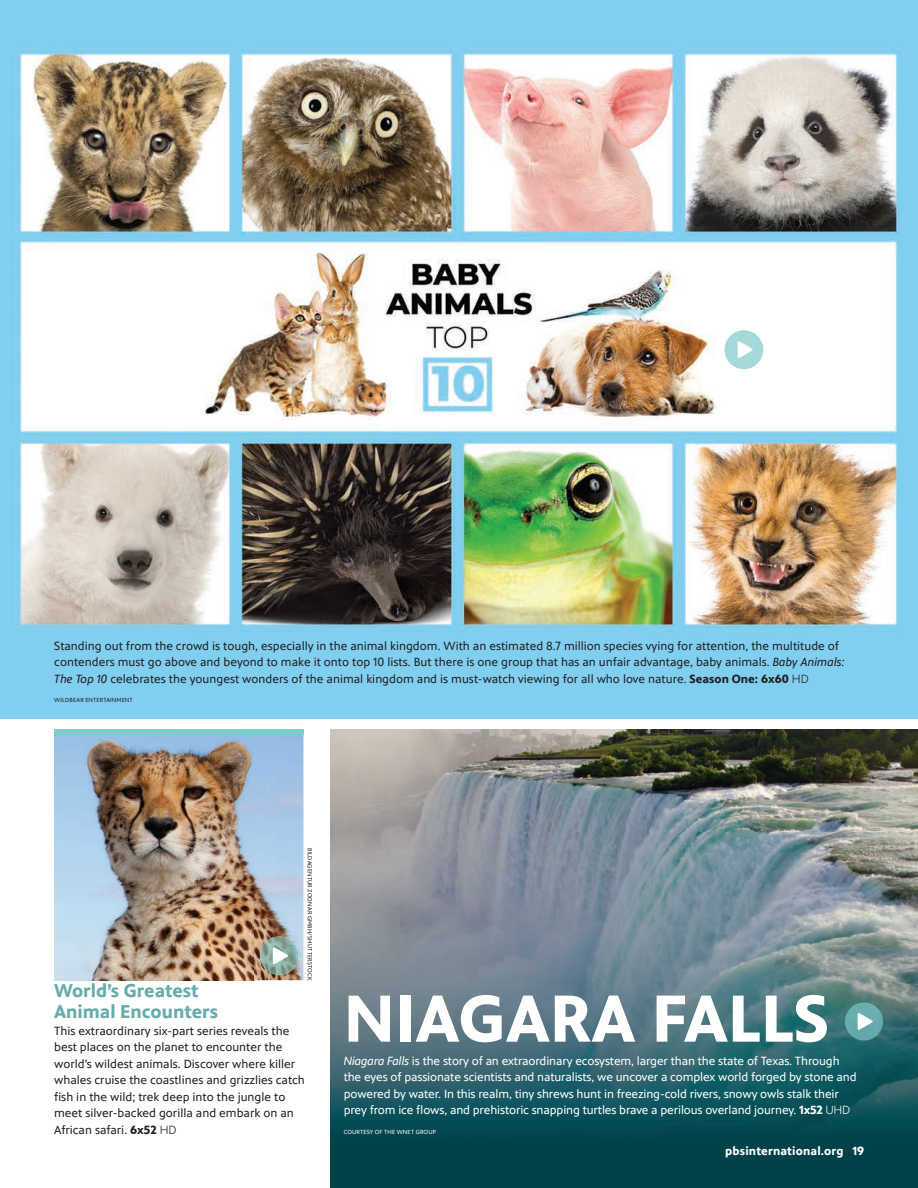
<style>
.page{position:relative;width:918px;height:1188px;background:#fff}
.page>*{position:absolute;margin:0;border:0;box-sizing:border-box;transform-origin:0 0}
.t1{font:700 67.8px "PBS Sans";color:#fff}
.t2{font:700 18.75px/21px "PBS Sans";color:#66acab}
.t3{font:12px/16.5px "PBS Sans";color:#231f20}
.t4{font:12px/16.5px "PBS Sans";letter-spacing:-.01em;color:#fff}
.t5{font:700 12px "PBS Sans";letter-spacing:.015em;color:#fff}
.t6{font:6px "PBS Sans";letter-spacing:.025em;color:#231f20}
.t7{font:6px "PBS Sans";letter-spacing:.025em;color:#fff}
.s1{font-style:italic}
.s2{font-weight:700}
.s3{font-weight:300}
</style>
<div class="page">
<div style="left:0;top:0;width:918px;height:718px;background:#81cff1"></div>
<img style="left:12px;top:45px;width:888px;height:589px">
<div style="left:330px;top:730px;width:588px;height:458px;background:#00414a"></div>
<img style="left:330px;top:730px;width:588px;height:397px">
<img style="left:54px;top:735px;width:249px;height:245px">
<div style="left:54px;top:730px;width:249px;height:5px;background:#7ccdcb"></div>
<img style="left:725px;top:330px;width:38px;height:39px;border-radius:19px">
<svg style="left:738px;top:341px;width:15px;height:17px"></svg>
<img style="left:845px;top:1002px;width:38px;height:39px;border-radius:19px">
<svg style="left:858px;top:1013px;width:15px;height:17px"></svg>
<img style="left:260px;top:937px;width:38px;height:38px;border-radius:19px">
<svg style="left:273px;top:947px;width:15px;height:18px"></svg>
<p class="t3" style="left:54px;top:638px;width:792px">Standing out from the crowd is tough, especially in the animal kingdom. With an estimated 8.7 million species vying for attention, the multitude of contenders must go above and beyond to make it onto top 10 lists. But there is one group that has an unfair advantage, baby animals. <span class="s1">Baby Animals:<br>The Top 10</span> celebrates the youngest wonders of the animal kingdom and is must-watch viewing for all who love nature. <span class="s2">Season One: 6x60</span> <span class="s3">HD</span></p>
<p class="t6" style="left:54px;top:696px;width:80px">WILDBEAR ENTERTAINMENT</p>
<p class="t6" style="left:313px;top:848px;width:134px;rotate:90deg">BILDAGENTUR ZOONAR GMBH/SHUTTERSTOCK</p>
<h2 class="t2" style="left:54px;top:981px;width:166px">World’s Greatest<br>Animal Encounters</h2>
<p class="t3" style="left:54px;top:1023px;width:252px">This extraordinary six-part series reveals the best places on the planet to encounter the world’s wildest animals. Discover where killer whales cruise the coastlines and grizzlies catch fish in the wild; trek deep into the jungle to meet silver-backed gorilla and embark on an African safari. <span class="s2">6x52</span> <span class="s3">HD</span></p>
<h1 class="t1" style="left:344px;top:980px;width:487px">NIAGARA FALLS</h1>
<p class="t4" style="left:344px;top:1053px;width:515px"><span class="s1">Niagara Falls</span> is the story of an extraordinary ecosystem, larger than the state of Texas. Through the eyes of passionate scientists and naturalists, we uncover a complex world forged by stone and powered by water. In this realm, tiny shrews hunt in freezing-cold rivers, snowy owls stalk their prey from ice flows, and prehistoric snapping turtles brave a perilous overland journey. <span class="s2">1x52</span> <span class="s3">UHD</span></p>
<p class="t7" style="left:344px;top:1128px;width:94px">COURTESY OF THE WNET GROUP</p>
<p class="t5" style="left:725px;top:1144px;width:140px">pbsinternational.org 19</p>
</div>
